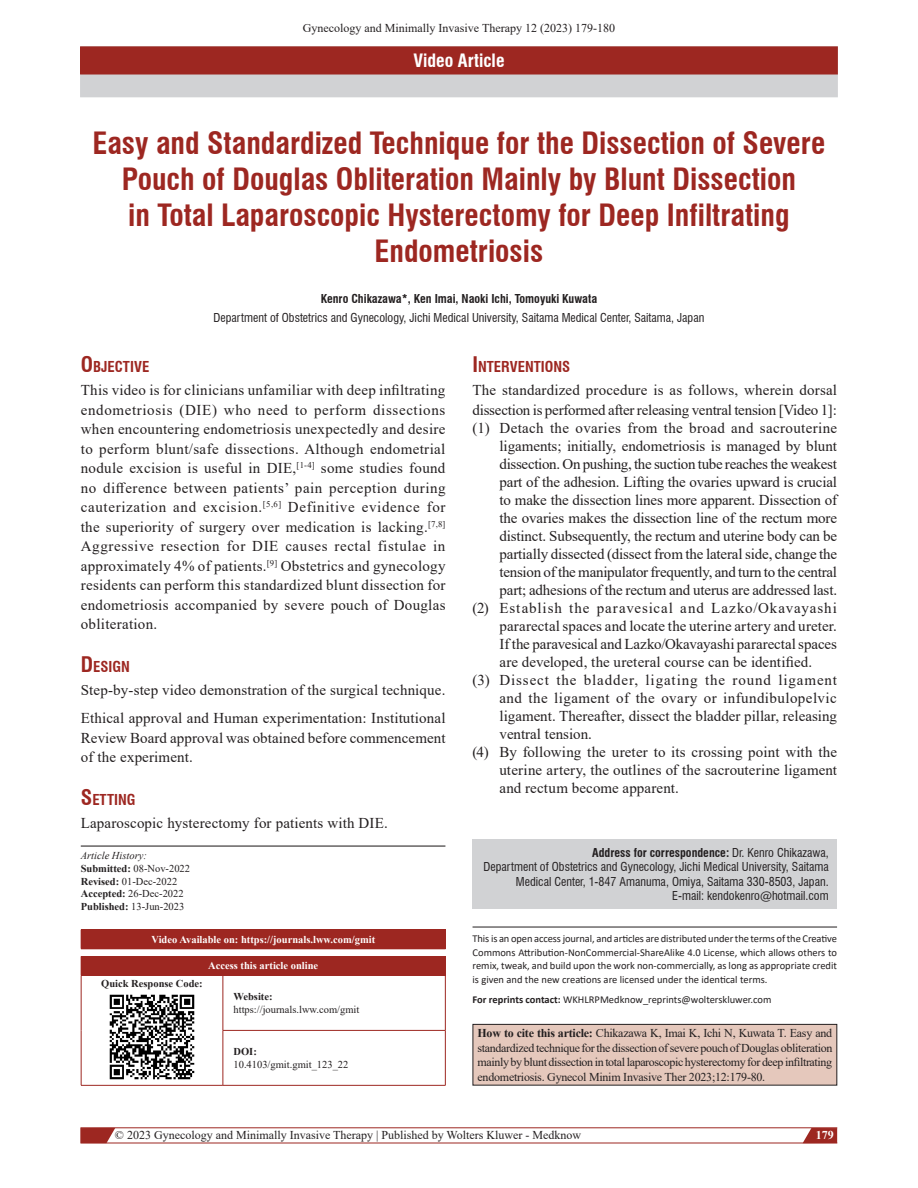
<style>
.page{position:relative;width:918px;height:1188px;background:#fff}
.page>*{position:absolute;margin:0;border:0;box-sizing:border-box;transform-origin:0 0}
.AT{font:700 condensed 30px/36px "Swiss 721 BT";color:#9d2721;text-align:center}
.AH{font:700 condensed 18px "Swiss 721 BT";color:#fff}
.L{font:15px/18px "Times New Roman";color:#231f20;text-align:justify}
.TX{font:15px/19.5px "Times New Roman";letter-spacing:.01em;color:#231f20;text-align:justify}
.TX-2{font:15px/19.5px "Times New Roman";letter-spacing:-.015em;color:#231f20}
.t1{font:700 condensed 14.7px "Swiss 721 BT";color:#9d2721}
.HTC{font:12px/14.4px "Times New Roman";color:#231f20;text-align:justify}
.ADD{font:condensed 12px/14.4px "Swiss 721 BT";color:#231f20;text-align:right}
.AFF{font:condensed 12px "Swiss 721 BT";color:#231f20}
.AU{font:700 condensed 12px "Swiss 721 BT";color:#231f20}
.t2{font:700 12px "Times New Roman";color:#fff}
.OS{font:10.5px/13.5px "Calibri";color:#231f20;text-align:justify}
.HIS_1{font:10.5px/12.6px "Times New Roman";color:#231f20}
.ATAO{font:700 10.5px "Times New Roman";color:#fff}
.Website{font:10.5px/12.6px "Times New Roman";color:#231f20}
.QRC{font:700 10.5px "Times New Roman";color:#231f20}
.s1{font-size:21px}
.s2{font-style:italic}
.s3{font-weight:700}
</style>
<div class="page">
<svg style="left:81px;top:1127px;width:757px;height:16px"></svg>
<div style="left:80px;top:46px;width:758px;height:51px;background:#d1d2d4"></div>
<div style="left:81px;top:47px;width:756px;height:27px;background:#9d2721"></div>
<div style="left:80px;top:46px;width:758px;height:29px;border:2px solid #9d2721"></div>
<div style="left:473px;top:839px;width:364px;height:70px;background:#d1d2d4"></div>
<div style="left:81px;top:956px;width:364px;height:19px;background:#9d2721"></div>
<svg style="left:445px;top:956px;width:1px;height:19px"></svg>
<hr style="left:81px;top:976px;width:1px;height:54px;background:#9d2721">
<hr style="left:81px;top:1030px;width:1px;height:55px;background:#9d2721">
<hr style="left:81px;top:975px;width:142px;height:1px;background:#9d2721">
<hr style="left:223px;top:976px;width:1px;height:54px;background:#9d2721">
<hr style="left:223px;top:975px;width:223px;height:1px;background:#9d2721">
<hr style="left:445px;top:976px;width:1px;height:54px;background:#9d2721">
<hr style="left:81px;top:1085px;width:142px;height:1px;background:#9d2721">
<hr style="left:223px;top:1031px;width:1px;height:54px;background:#9d2721">
<hr style="left:223px;top:1030px;width:223px;height:1px;background:#9d2721">
<hr style="left:445px;top:1031px;width:1px;height:54px;background:#9d2721">
<hr style="left:223px;top:1085px;width:223px;height:1px;background:#9d2721">
<img style="left:110px;top:995px;width:84px;height:85px">
<hr style="left:473px;top:927px;width:364px;height:1px;background:#231f20">
<div style="left:473px;top:1024px;width:364px;height:61px;background:#e5c8bc"></div>
<div style="left:473px;top:1024px;width:364px;height:62px;border:1px solid #231f20"></div>
<hr style="left:81px;top:846px;width:364px;height:1px;background:#231f20">
<div style="left:81px;top:930px;width:365px;height:19px;background:#9d2721"></div>
<hr style="left:81px;top:949px;width:365px;height:1px;background:#9d2721">
<p class="HTC" style="left:303px;top:20px;width:314px">Gynecology and Minimally Invasive Therapy 12 (2023) 179‑180</p>
<p class="AH" style="left:413px;top:50px;width:93px">Video Article</p>
<p class="AT" style="left:93px;top:125px;width:734px">Easy and Standardized Technique for the Dissection of Severe Pouch of Douglas Obliteration Mainly by Blunt Dissection<br>in Total Laparoscopic Hysterectomy for Deep Infiltrating Endometriosis</p>
<p class="AU" style="left:321px;top:291px;width:278px">Kenro Chikazawa*, Ken Imai, Naoki Ichi, Tomoyuki Kuwata</p>
<p class="AFF" style="left:214px;top:310px;width:492px">Department of Obstetrics and Gynecology, Jichi Medical University, Saitama Medical Center, Saitama, Japan</p>
<h1 class="t1" style="left:81px;top:358px;width:70px"><span class="s1">O</span>BJECTIVE</h1>
<p class="TX" style="left:81px;top:380px;width:366px">This video is for clinicians unfamiliar with deep infiltrating endometriosis (DIE) who need to perform dissections when encountering endometriosis unexpectedly and desire to perform blunt/safe dissections. Although endometrial nodule excision is useful in DIE,<sup>[1-4]</sup> some studies found no difference between patients’ pain perception during cauterization and excision.<sup>[5,6]</sup> Definitive evidence for the superiority of surgery over medication is lacking.<sup>[7,8] </sup>Aggressive resection for DIE causes rectal fistulae in approximately 4% of patients.<sup>[9]</sup> Obstetrics and gynecology residents can perform this standardized blunt dissection for endometriosis accompanied by severe pouch of Douglas obliteration.</p>
<h1 class="t1" style="left:81px;top:657px;width:51px"><span class="s1">D</span>ESIGN</h1>
<p class="TX" style="left:81px;top:680px;width:366px">Step‑by‑step video demonstration of the surgical technique.</p>
<p class="TX" style="left:81px;top:708px;width:366px">Ethical approval and Human experimentation: Institutional Review Board approval was obtained before commencement of the experiment.</p>
<h1 class="t1" style="left:81px;top:790px;width:56px"><span class="s1">S</span>ETTING</h1>
<p class="TX" style="left:81px;top:813px;width:308px">Laparoscopic hysterectomy for patients with DIE.</p>
<p class="HIS_1" style="left:81px;top:849px;width:111px"><span class="s2">Article History:<br></span><span class="s3">Submitted:</span> 08-Nov-2022<br><span class="s3">Revised:</span> 01-Dec-2022<br><span class="s3">Accepted:</span> 26-Dec-2022<br><span class="s3">Published:</span> 13-Jun-2023</p>
<p class="ATAO" style="left:151px;top:932px;width:225px">Video Available on: https://journals.lww.com/gmit</p>
<p class="ATAO" style="left:208px;top:958px;width:111px">Access this article online</p>
<p class="QRC" style="left:101px;top:976px;width:103px">Quick Response Code:</p>
<p class="Website" style="left:234px;top:990px;width:127px"><span class="s3">Website: </span>https://journals.lww.com/gmit</p>
<p class="Website" style="left:234px;top:1045px;width:116px"><span class="s3">DOI:<br></span>10.4103/gmit.gmit_123_22</p>
<h1 class="t1" style="left:472px;top:358px;width:99px"><span class="s1">I</span>NTERVENTIONS</h1>
<p class="TX-2" style="left:472px;top:380px;width:366px">The standardized procedure is as follows, wherein dorsal dissection is performed after releasing ventral tension [Video 1]:</p>
<p class="L" style="left:500px;top:418px;width:339px;text-indent:-27px">(1) Detach the ovaries from the broad and sacrouterine ligaments; initially, endometriosis is managed by blunt dissection. On pushing, the suction tube reaches the weakest part of the adhesion. Lifting the ovaries upward is crucial to make the dissection lines more apparent. Dissection of the ovaries makes the dissection line of the rectum more distinct. Subsequently, the rectum and uterine body can be partially dissected (dissect from the lateral side, change the tension of the manipulator frequently, and turn to the central part; adhesions of the rectum and uterus are addressed last.</p>
<p class="L" style="left:500px;top:598px;width:339px;text-indent:-27px">(2) Establish the paravesical and Lazko/Okavayashi pararectal spaces and locate the uterine artery and ureter.<br>If the paravesical and Lazko/Okavayashi pararectal spaces are developed, the ureteral course can be identified.</p>
<p class="L" style="left:500px;top:670px;width:339px;text-indent:-27px">(3) Dissect the bladder, ligating the round ligament and the ligament of the ovary or infundibulopelvic ligament. Thereafter, dissect the bladder pillar, releasing ventral tension.</p>
<p class="L" style="left:500px;top:742px;width:339px;text-indent:-27px">(4) By following the ureter to its crossing point with the uterine artery, the outlines of the sacrouterine ligament and rectum become apparent.</p>
<p class="ADD" style="left:484px;top:845px;width:347px"><span class="s3">Address for correspondence:</span> Dr. Kenro Chikazawa,<br>Department of Obstetrics and Gynecology, Jichi Medical University, Saitama Medical Center, 1‑847 Amanuma, Omiya, Saitama 330‑8503, Japan.<br>E‑mail: kendokenro@hotmail.com</p>
<p class="OS" style="left:473px;top:932px;width:366px">This is an open access journal, and articles are distributed under the terms of the Creative Commons Attribution‑NonCommercial‑ShareAlike 4.0 License, which allows others to remix, tweak, and build upon the work non‑commercially, as long as appropriate credit is given and the new creations are licensed under the identical terms.</p>
<p class="OS" style="left:473px;top:993px;width:300px"><span class="s3">For reprints contact:</span> WKHLRPMedknow_reprints@wolterskluwer.com</p>
<p class="HTC" style="left:478px;top:1026px;width:356px"><span class="s3">How to cite this article:</span> Chikazawa K, Imai K, Ichi N, Kuwata T. Easy and standardized technique for the dissection of severe pouch of Douglas obliteration mainly by blunt dissection in total laparoscopic hysterectomy for deep infiltrating endometriosis. Gynecol Minim Invasive Ther 2023;12:179-80.</p>
<p class="HTC" style="left:115px;top:1128px;width:468px">© 2023 Gynecology and Minimally Invasive Therapy | Published by Wolters Kluwer - Medknow</p>
<p class="t2" style="left:816px;top:1127px;width:19px">179</p>
</div>
